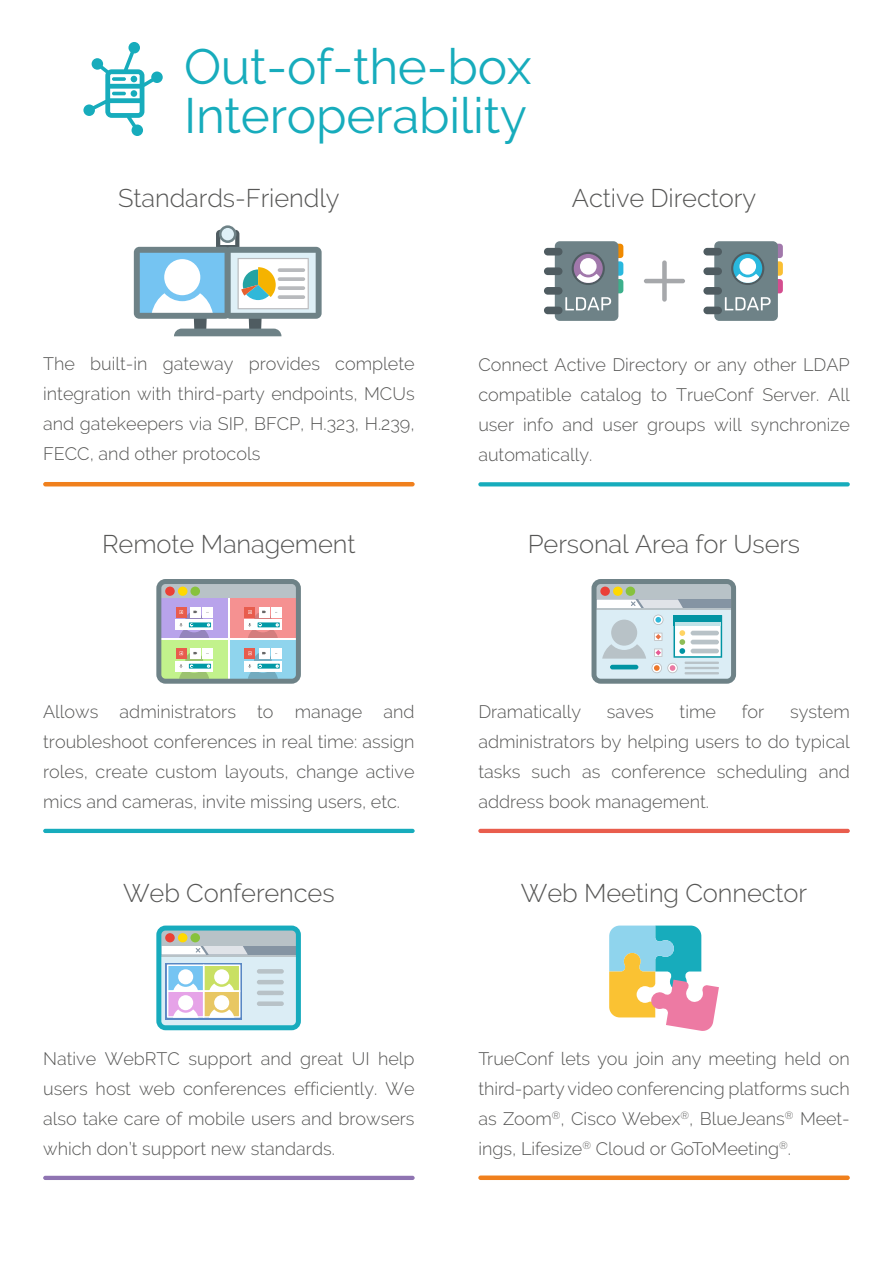
<style>
.page{position:relative;width:893px;height:1263px;background:#fff}
.page>*{position:absolute;margin:0;border:0;box-sizing:border-box;transform-origin:0 0}
.t1{font:49.5px/49.5px "Raleway";letter-spacing:-.005em;color:#17acbc}
.t2{font:300 25.5px "Raleway";letter-spacing:-.005em;color:#575756}
.t3{font:300 18px/30px "Raleway";color:#575756;text-align:justify}
</style>
<div class="page">
<hr style="left:43px;top:482px;width:372px;height:4px;background:#f0801d;border-radius:2px">
<svg style="left:478px;top:482px;width:372px;height:4px"></svg>
<div style="left:478px;top:1175px;width:372px;height:5px;background:#f0801d;border-radius:2px"></div>
<hr style="left:43px;top:1176px;width:372px;height:4px;background:#8f74b2;border-radius:2px">
<hr style="left:43px;top:829px;width:372px;height:4px;background:#17acbc;border-radius:2px">
<hr style="left:478px;top:829px;width:372px;height:4px;background:#e95d4d;border-radius:2px">
<svg style="left:609px;top:925px;width:110px;height:106px"></svg>
<svg style="left:219px;top:225px;width:17px;height:18px"></svg>
<div style="left:222px;top:228px;width:12px;height:12px;background:#def0f7;border-radius:50%"></div>
<svg style="left:134px;top:230px;width:188px;height:106px"></svg>
<div style="left:555px;top:241px;width:63px;height:80px;background:#6e8287;border-radius:5px"></div>
<div style="left:544px;top:248px;width:18px;height:7px;background:#4f5c61;border-radius:4px"></div>
<div style="left:544px;top:267px;width:18px;height:8px;background:#4f5c61;border-radius:4px"></div>
<div style="left:544px;top:287px;width:18px;height:8px;background:#4f5c61;border-radius:4px"></div>
<div style="left:544px;top:307px;width:18px;height:7px;background:#4f5c61;border-radius:4px"></div>
<div style="left:714px;top:241px;width:64px;height:80px;background:#6e8287;border-radius:5px"></div>
<div style="left:703px;top:248px;width:19px;height:7px;background:#4f5c61;border-radius:4px"></div>
<div style="left:703px;top:267px;width:19px;height:8px;background:#4f5c61;border-radius:4px"></div>
<div style="left:703px;top:287px;width:19px;height:8px;background:#4f5c61;border-radius:4px"></div>
<div style="left:703px;top:307px;width:19px;height:7px;background:#4f5c61;border-radius:4px"></div>
<div style="left:662px;top:260px;width:5px;height:42px;background:#a6a8ab;border-radius:2px"></div>
<hr style="left:644px;top:279px;width:41px;height:4px;background:#a6a8ab;border-radius:2px">
<svg style="left:565px;top:244px;width:58px;height:66px"></svg>
<svg style="left:725px;top:244px;width:58px;height:66px"></svg>
<svg style="left:591px;top:579px;width:145px;height:105px"></svg>
<svg style="left:156px;top:579px;width:145px;height:105px"></svg>
<svg style="left:156px;top:925px;width:145px;height:105px"></svg>
<svg style="left:83px;top:42px;width:80px;height:94px"></svg>
<div style="left:131px;top:90px;width:6px;height:7px;background:#17acbc;border-radius:50%"></div>
<h1 class="t1" style="left:184px;top:41px;width:349px">Out-of-the-box<br>Interoperability</h1>
<h2 class="t2" style="left:118px;top:183px;width:223px">Standards-Friendly</h2>
<h2 class="t2" style="left:572px;top:183px;width:186px">Active Directory</h2>
<p class="t3" style="left:43px;top:349px;width:373px">The built-in gateway provides complete integration with third-party endpoints, MCUs and gatekeepers via SIP, BFCP, H.323, H.239, FECC, and other protocols</p>
<h2 class="t2" style="left:102px;top:529px;width:255px">Remote Management</h2>
<p class="t3" style="left:478px;top:349px;width:373px">Connect Active Directory or any other LDAP compatible catalog to TrueConf Server. All user info and user groups will synchronize automatically.</p>
<h2 class="t2" style="left:528px;top:529px;width:274px">Personal Area for Users</h2>
<p class="t3" style="left:43px;top:696px;width:373px">Allows administrators to manage and troubleshoot conferences in real time: assign roles, create custom layouts, change active mics and cameras, invite missing users, etc.</p>
<p class="t3" style="left:478px;top:696px;width:104px">Dramatically</p>
<p class="t3" style="left:607px;top:696px;width:48px">saves</p>
<p class="t3" style="left:680px;top:696px;width:38px">time</p>
<p class="t3" style="left:742px;top:696px;width:24px">for</p>
<p class="t3" style="left:478px;top:696px;width:373px;text-indent:312px">system administrators by helping users to do typical tasks such as conference scheduling and address book management.</p>
<h2 class="t2" style="left:123px;top:878px;width:213px">Web Conferences</h2>
<p class="t3" style="left:43px;top:1043px;width:373px">Native WebRTC support and great UI help users host web conferences efficiently. We also take care of mobile users and browsers which don’t support new standards.</p>
<h2 class="t2" style="left:521px;top:878px;width:288px">Web Meeting Connector</h2>
<p class="t3" style="left:478px;top:1043px;width:373px">TrueConf lets you join any meeting held on third-party video conferencing platforms such as Zoom<sup>®</sup>, Cisco Webex<sup>®</sup>, BlueJeans<sup>®</sup> Meet&shy;ings, Lifesize<sup>®</sup> Cloud or GoToMeeting<sup>®</sup>.</p>
</div>
